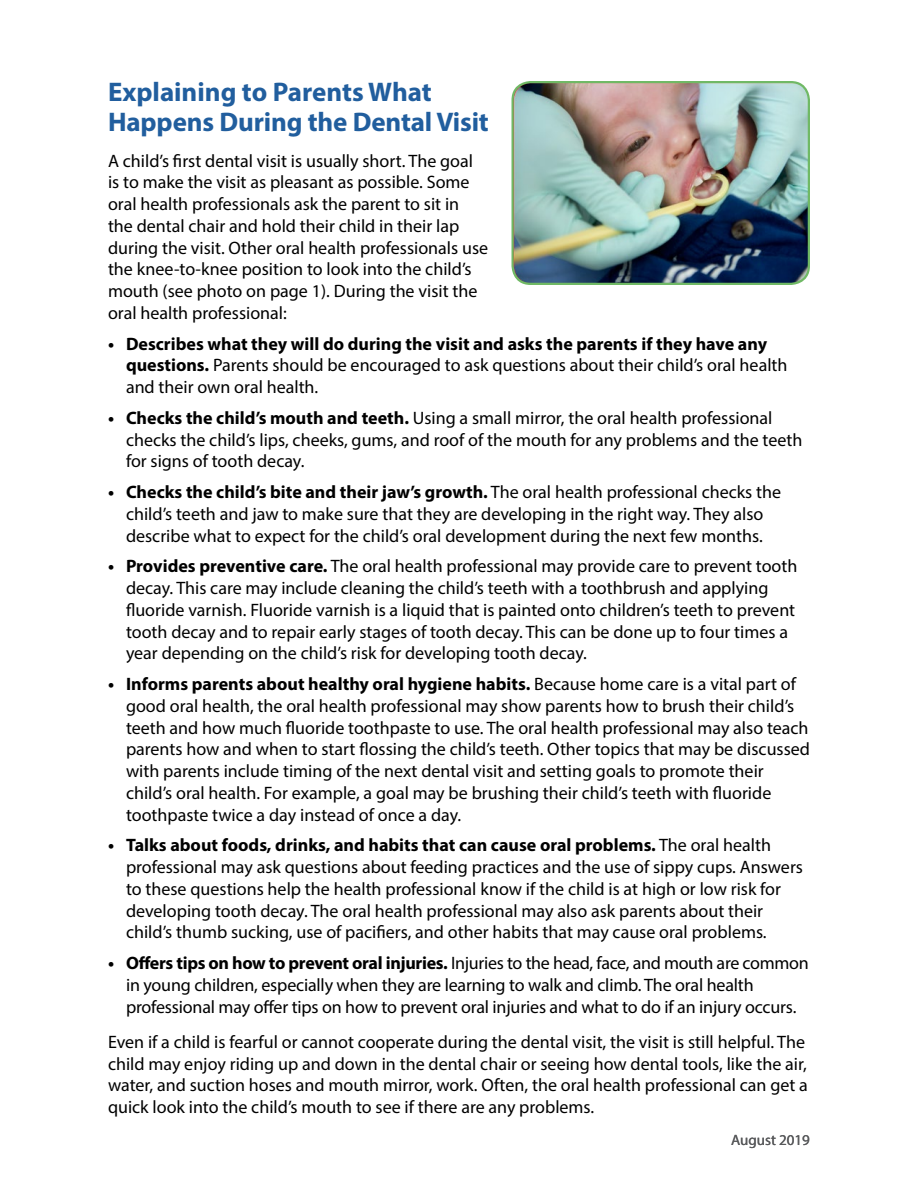
<style>
.page{position:relative;width:918px;height:1188px;background:#fff}
.page>*{position:absolute;margin:0;border:0;box-sizing:border-box;transform-origin:0 0}
.Heading_1{font:700 27px/30px "Myriad Pro";letter-spacing:-.005em;color:#215e9e}
.Body_text{font:18px/21.8px "Myriad Pro";color:#000}
.t1{font:15px "Myriad Pro";color:#58595b}
.s1{font-weight:700}
</style>
<div class="page">
<img style="left:513px;top:82px;width:296px;height:202px">
<div style="left:512px;top:81px;width:298px;height:204px;border:2px solid #70b965;border-radius:18px"></div>
<h1 class="Heading_1" style="left:108px;top:76px;width:382px">Explaining to Parents What<br>Happens During the Dental Visit</h1>
<p class="Body_text" style="left:108px;top:149px;width:382px">A child’s first dental visit is usually short. The goal is to make the visit as pleasant as possible. Some oral health professionals ask the parent to sit in the dental chair and hold their child in their lap during the visit. Other oral health professionals use the knee-to-knee position to look into the child’s mouth (see photo on page 1). During the visit the oral health professional:</p>
<p class="Body_text" style="left:126px;top:332px;width:663px;text-indent:-18px"><span class="s1">• Describes what they will do during the visit and asks the parents if they have any questions.</span> Parents should be encouraged to ask questions about their child’s oral health and their own oral health.</p>
<p class="Body_text" style="left:126px;top:407px;width:678px;text-indent:-18px"><span class="s1">• Checks the child’s mouth and teeth.</span> Using a small mirror, the oral health professional checks the child’s lips, cheeks, gums, and roof of the mouth for any problems and the teeth for signs of tooth decay.</p>
<p class="Body_text" style="left:108px;top:481px;width:675px;text-align:center"><span class="s1">• Checks the child’s bite and their jaw’s growth.</span> The oral health professional checks the child’s teeth and jaw to make sure that they are developing in the right way. They also describe what to expect for the child’s oral development during the next few months.</p>
<p class="Body_text" style="left:126px;top:555px;width:673px;text-indent:-18px"><span class="s1">• Provides preventive care.</span> The oral health professional may provide care to prevent tooth decay. This care may include cleaning the child’s teeth with a toothbrush and applying fluoride varnish. Fluoride varnish is a liquid that is painted onto children’s teeth to prevent tooth decay and to repair early stages of tooth decay. This can be done up to four times a year depending on the child’s risk for developing tooth decay.</p>
<p class="Body_text" style="left:126px;top:673px;width:686px;text-indent:-18px"><span class="s1">• Informs parents about healthy oral hygiene habits.</span> Because home care is a vital part of good oral health, the oral health professional may show parents how to brush their child’s teeth and how much fluoride toothpaste to use. The oral health professional may also teach parents how and when to start flossing the child’s teeth. Other topics that may be discussed with parents include timing of the next dental visit and setting goals to promote their child’s oral health. For example, a goal may be brushing their child’s teeth with fluoride toothpaste twice a day instead of once a day.</p>
<p class="Body_text" style="left:126px;top:834px;width:679px;text-indent:-18px"><span class="s1">• Talks about foods, drinks, and habits that can cause oral problems.</span> The oral health professional may ask questions about feeding practices and the use of sippy cups. Answers to these questions help the health professional know if the child is at high or low risk for developing tooth decay. The oral health professional may also ask parents about their child’s thumb sucking, use of pacifiers, and other habits that may cause oral problems.</p>
<p class="Body_text" style="left:126px;top:952px;width:684px;text-indent:-18px"><span class="s1">• Offers tips on how to prevent oral injuries.</span> Injuries to the head, face, and mouth are common in young children, especially when they are learning to walk and climb. The oral health professional may offer tips on how to prevent oral injuries and what to do if an injury occurs.</p>
<p class="Body_text" style="left:108px;top:1031px;width:701px">Even if a child is fearful or cannot cooperate during the dental visit, the visit is still helpful. The child may enjoy riding up and down in the dental chair or seeing how dental tools, like the air, water, and suction hoses and mouth mirror, work. Often, the oral health professional can get a quick look into the child’s mouth to see if there are any problems.</p>
<p class="t1" style="left:731px;top:1131px;width:80px">August 2019</p>
</div>
